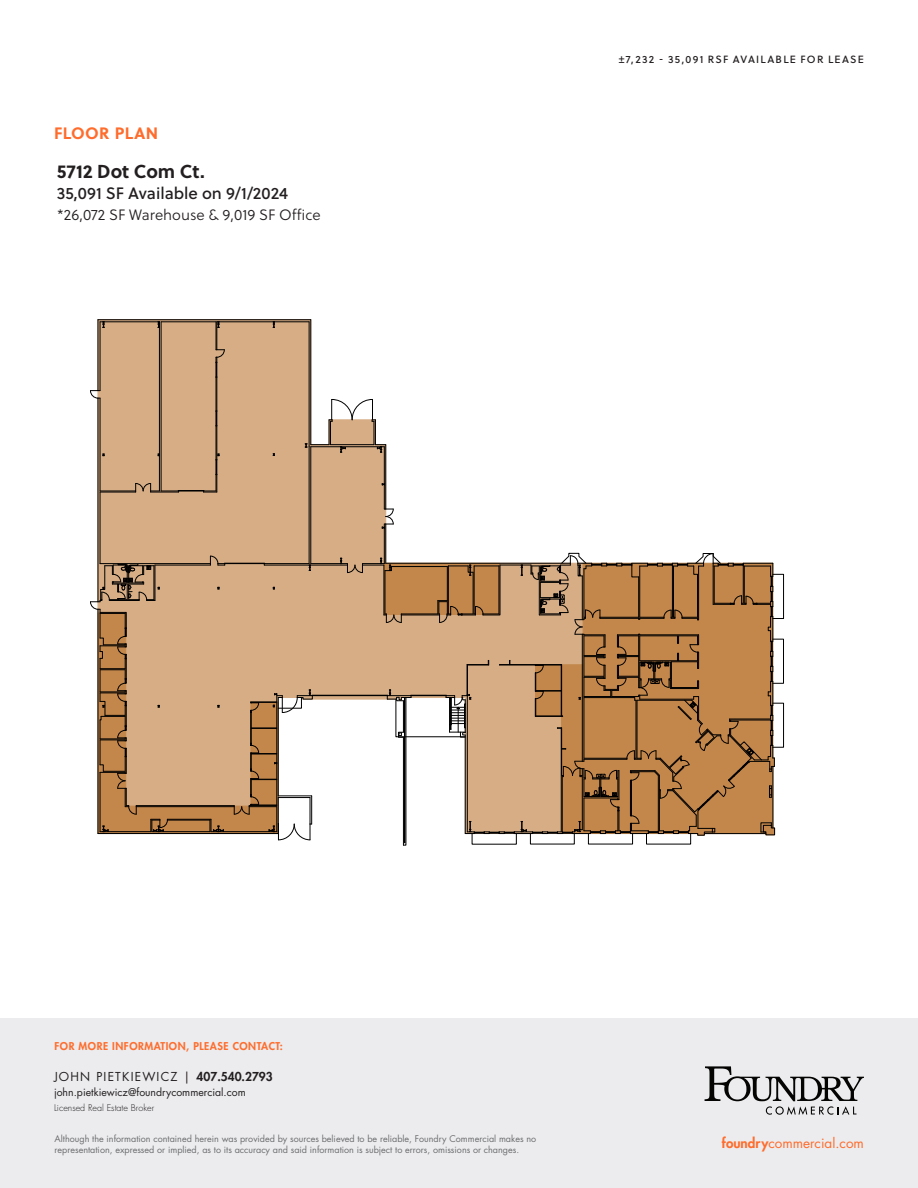
<style>
.page{position:relative;width:918px;height:1188px;background:#fff}
.page>*{position:absolute;margin:0;border:0;box-sizing:border-box;transform-origin:0 0}
.t1{font:700 18.75px "Soleil";color:#231f20}
.t2{font:16.5px "Soleil Bk";color:#231f20}
.t3{font:700 16.5px "Soleil";letter-spacing:.025em;color:#ff6c2c}
.t4{font:15px "Soleil Lt";color:#231f20}
.t5{font:13.5px "Futura Std";color:#ff6c2c}
.t6{font:12px "Futura Std";letter-spacing:.1em;color:#231f20}
.t7{font:10.5px "Futura Std";color:#231f20}
.t8{font:800 10.5px "Futura Std";letter-spacing:.05em;color:#ff6c2c}
.t9{font:10.5px "Soleil Bk";letter-spacing:.12em;color:#231f20}
.t10{font:9px/10.8px "Futura Std";color:#6c6d70}
.t11{font:300 9px "Futura Std";color:#231f20}
.s1{font-weight:800}
</style>
<div class="page">
<div style="left:0;top:1018px;width:918px;height:170px;background:#ececee"></div>
<svg style="left:705px;top:1066px;width:159px;height:49px"></svg>
<svg style="left:97px;top:319px;width:482px;height:381px"></svg>
<hr style="left:311px;top:563px;width:36px;height:1px;background:#000">
<hr style="left:264px;top:565px;width:83px;height:1px;background:#000">
<hr style="left:311px;top:447px;width:1px;height:117px;background:#000">
<div style="left:773px;top:703px;width:11px;height:44px;border:1px solid #000"></div>
<div style="left:773px;top:639px;width:11px;height:44px;border:1px solid #000"></div>
<div style="left:773px;top:574px;width:11px;height:45px;border:1px solid #000"></div>
<hr style="left:100px;top:492px;width:36px;height:1px;background:#000">
<hr style="left:100px;top:491px;width:36px;height:1px;background:#000">
<hr style="left:217px;top:426px;width:1px;height:34px;background:#000">
<hr style="left:217px;top:377px;width:1px;height:34px;background:#000">
<hr style="left:216px;top:426px;width:1px;height:34px;background:#000">
<hr style="left:216px;top:377px;width:1px;height:34px;background:#000">
<hr style="left:161px;top:322px;width:1px;height:169px;background:#000">
<hr style="left:159px;top:322px;width:1px;height:169px;background:#000">
<div style="left:312px;top:695px;width:76px;height:1px;border:1px solid #000"></div>
<hr style="left:309px;top:447px;width:1px;height:117px;background:#000">
<hr style="left:98px;top:398px;width:1px;height:204px;background:#000">
<hr style="left:98px;top:320px;width:1px;height:71px;background:#000">
<hr style="left:100px;top:492px;width:1px;height:72px;background:#000">
<hr style="left:100px;top:398px;width:1px;height:93px;background:#000">
<hr style="left:100px;top:322px;width:1px;height:69px;background:#000">
<hr style="left:98px;top:319px;width:213px;height:1px;background:#000">
<hr style="left:100px;top:322px;width:59px;height:1px;background:#000">
<hr style="left:161px;top:322px;width:55px;height:1px;background:#000">
<hr style="left:217px;top:322px;width:92px;height:1px;background:#000">
<hr style="left:385px;top:445px;width:1px;height:64px;background:#000">
<hr style="left:385px;top:524px;width:1px;height:39px;background:#000">
<hr style="left:384px;top:447px;width:1px;height:62px;background:#000">
<hr style="left:384px;top:524px;width:1px;height:40px;background:#000">
<hr style="left:311px;top:320px;width:1px;height:125px;background:#000">
<hr style="left:309px;top:322px;width:1px;height:125px;background:#000">
<svg style="left:90px;top:390px;width:10px;height:9px"></svg>
<svg style="left:216px;top:411px;width:2px;height:16px"></svg>
<svg style="left:135px;top:454px;width:85px;height:39px;background:#c29d78"></svg>
<svg style="left:382px;top:508px;width:12px;height:21px"></svg>
<svg style="left:216px;top:322px;width:9px;height:56px"></svg>
<svg style="left:90px;top:555px;width:223px;height:286px;background:#c9a480"></svg>
<svg style="left:305px;top:399px;width:81px;height:54px"></svg>
<svg style="left:340px;top:553px;width:435px;height:293px"></svg>
<p class="t3" style="left:54px;top:121px;width:106px">FLOOR PLAN</p>
<p class="t1" style="left:57px;top:157px;width:150px">5712 Dot Com Ct.</p>
<p class="t2" style="left:57px;top:181px;width:233px">35,091 SF Available on 9/1/2024</p>
<p class="t4" style="left:57px;top:204px;width:265px">*26,072 SF Warehouse &amp; 9,019 SF Office</p>
<p class="t9" style="left:619px;top:51px;width:247px">±7,232 - 35,091 RSF AVAILABLE FOR LEASE</p>
<p class="t8" style="left:55px;top:1039px;width:230px">FOR MORE INFORMATION, PLEASE CONTACT:</p>
<h3 class="t6" style="left:54px;top:1068px;width:220px">JOHN PIETKIEWICZ | <span class="s1">407.540.2793</span></h3>
<p class="t7" style="left:54px;top:1085px;width:193px">john.pietkiewicz@foundrycommercial.com</p>
<p class="t11" style="left:54px;top:1102px;width:102px">Licensed Real Estate Broker</p>
<p class="t10" style="left:55px;top:1134px;width:483px">Although the information contained herein was provided by sources believed to be reliable, Foundry Commercial makes no representation, expressed or implied, as to its accuracy and said information is subject to errors, omissions or changes.</p>
<h3 class="t5" style="left:722px;top:1134px;width:144px"><span class="s1">foundry</span>commercial.com</h3>
</div>
